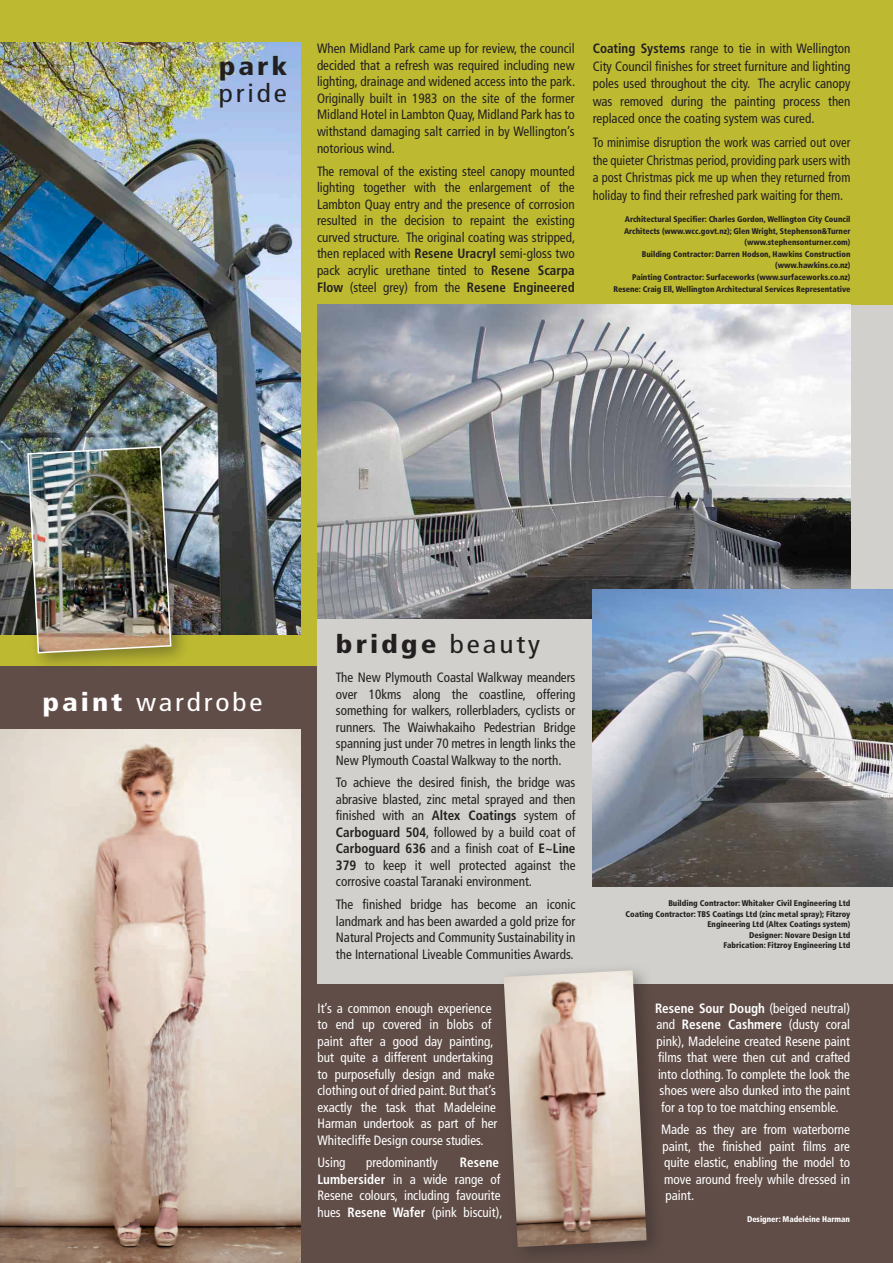
<style>
.page{position:relative;width:893px;height:1263px;background:#fff}
.page>*{position:absolute;margin:0;border:0;box-sizing:border-box;transform-origin:0 0}
.t1{font:900 condensed 25.5px "Frutiger";letter-spacing:.1em;color:#231f20;scale:1.15 1}
.t2{font:condensed 25.5px "Frutiger";letter-spacing:.1em;color:#fff;scale:1.15 1}
.t3{font:condensed 25.5px "Frutiger";letter-spacing:.1em;color:#231f20;scale:1.15 1}
.t4{font:condensed 13.5px/16.5px "Frutiger";color:#231f20;text-align:justify}
.t5{font:condensed 13.5px/16.5px "Frutiger";color:#fff}
.t6{font:condensed 13.5px/17.5px "Frutiger";color:#231f20;text-align:justify;scale:.93 1}
.t7{font:900 condensed 8.25px/11.6px "Frutiger";color:#231f20;text-align:right}
.t8{font:900 condensed 8.25px "Frutiger";color:#fff}
.s1{font-weight:700}
.s2{font-weight:900}
.s3{font-weight:400}
</style>
<div class="page">
<div style="left:0;top:0;width:893px;height:666px;background:#bdba32"></div>
<div style="left:0;top:666px;width:893px;height:597px;background:#604d47"></div>
<div style="left:317px;top:305px;width:576px;height:678px;background:#d1d0cc"></div>
<img style="left:317px;top:305px;width:533px;height:314px">
<img style="left:0;top:729px;width:300px;height:534px">
<div style="left:496px;top:962px;width:170px;height:301px;background:#231f20;opacity:.4"></div>
<img style="left:504px;top:970px;width:143px;height:277px">
<img style="left:592px;top:590px;width:301px;height:297px">
<img style="left:0;top:43px;width:300px;height:591px">
<div style="left:19px;top:438px;width:172px;height:235px;background:#231f20;opacity:.4"></div>
<img style="left:26px;top:445px;width:146px;height:209px">
<h1 class="t1" style="left:219px;top:50px;width:61px">park</h1>
<h1 class="t3" style="left:219px;top:78px;width:61px">pride</h1>
<p class="t4" style="left:317px;top:40px;width:260px">When Midland Park came up for review, the council decided that a refresh was required including new lighting, drainage and widened access into the park.<br>Originally built in 1983 on the site of the former Midland Hotel in Lambton Quay, Midland Park has to withstand damaging salt carried in by Wellington’s notorious wind.</p>
<p class="t4" style="left:317px;top:163px;width:260px">The removal of the existing steel canopy mounted lighting together with the enlargement of the Lambton Quay entry and the presence of corrosion resulted in the decision to repaint the existing curved structure. The original coating was stripped, then replaced with <span class="s1">Resene Uracryl</span> semi-gloss two pack acrylic urethane tinted to <span class="s1">Resene Scarpa Flow</span> (steel grey) from the <span class="s1">Resene Engineered</span></p>
<p class="t4" style="left:593px;top:40px;width:259px;line-height:17.5px"><span class="s1">Coating Systems</span> range to tie in with Wellington City Council finishes for street furniture and lighting poles used throughout the city. The acrylic canopy was removed during the painting process then replaced once the coating system was cured.</p>
<p class="t6" style="left:593px;top:134px;width:279px">To minimise disruption the work was carried out over the quieter Christmas period, providing park users with a post Christmas pick me up when they returned from holiday to find their refreshed park waiting for them.</p>
<p class="t7" style="left:613px;top:213px;width:239px">Architectural Specifier: Charles Gordon, Wellington City Council Architects (www.wcc.govt.nz); Glen Wright, Stephenson&amp;Turner (www.stephensonturner.com)<br>Building Contractor: Darren Hodson, Hawkins Construction (www.hawkins.co.nz)<br>Painting Contractor: Surfaceworks (www.surfaceworks.co.nz)<br>Resene: Craig Ell, Wellington Architectural Services Representative</p>
<h1 class="t2" style="left:43px;top:687px;width:193px"><span class="s2">paint</span> wardrobe</h1>
<h1 class="t1" style="left:336px;top:628px;width:179px">bridge <span class="s3">beauty</span></h1>
<p class="t4" style="left:336px;top:669px;width:241px">The New Plymouth Coastal Walkway meanders over 10kms along the coastline, offering something for walkers, rollerbladers, cyclists or runners. The Waiwhakaiho Pedestrian Bridge spanning just under 70 metres in length links the New Plymouth Coastal Walkway to the north.</p>
<p class="t4" style="left:336px;top:774px;width:241px">To achieve the desired finish, the bridge was abrasive blasted, zinc metal sprayed and then finished with an <span class="s1">Altex Coatings</span> system of <span class="s1">Carboguard 504</span>, followed by a build coat of <span class="s1">Carboguard 636</span> and a finish coat of <span class="s1">E~Line 379</span> to keep it well protected against the corrosive coastal Taranaki environment.</p>
<p class="t4" style="left:336px;top:896px;width:241px">The finished bridge has become an iconic landmark and has been awarded a gold prize for Natural Projects and Community Sustainability in the International Liveable Communities Awards.</p>
<p class="t5" style="left:317px;top:1000px;width:181px">It’s a common enough experience to end up covered in blobs of paint after a good day painting, but quite a different undertaking to purposefully design and make clothing out of dried paint. But that’s exactly the task that Madeleine<br>Harman undertook as part of her<br>Whitecliffe Design course studies.</p>
<p class="t5" style="left:317px;top:1154px;width:30px">Using</p>
<p class="t5" style="left:366px;top:1154px;width:73px">predominantly</p>
<p class="t5" style="left:317px;top:1154px;width:186px;text-indent:142px"><span class="s1">Resene<br>Lumbersider</span> in a wide range of<br>Resene colours, including favourite hues <span class="s1">Resene Wafer</span> (pink biscuit),</p>
<p class="t7" style="left:625px;top:898px;width:226px;line-height:10.5px">Building Contractor: Whitaker Civil Engineering Ltd<br>Coating Contractor: TBS Coatings Ltd (zinc metal spray); Fitzroy Engineering Ltd (Altex Coatings system)<br>Designer: Novare Design Ltd<br>Fabrication: Fitzroy Engineering Ltd</p>
<p class="t5" style="left:655px;top:1000px;width:197px;text-align:center"><span class="s1">Resene Sour Dough</span> (beiged neutral) and <span class="s1">Resene Cashmere</span> (dusty coral pink), Madeleine created Resene paint films that were then cut and crafted into clothing. To complete the look the shoes were also dunked into the paint for a top to toe matching ensemble.</p>
<p class="t5" style="left:661px;top:1121px;width:191px;text-align:justify">Made as they are from waterborne paint, the finished paint films are quite elastic, enabling the model to move around freely while dressed in paint.</p>
<p class="t8" style="left:747px;top:1214px;width:105px">Designer: Madeleine Harman</p>
</div>
